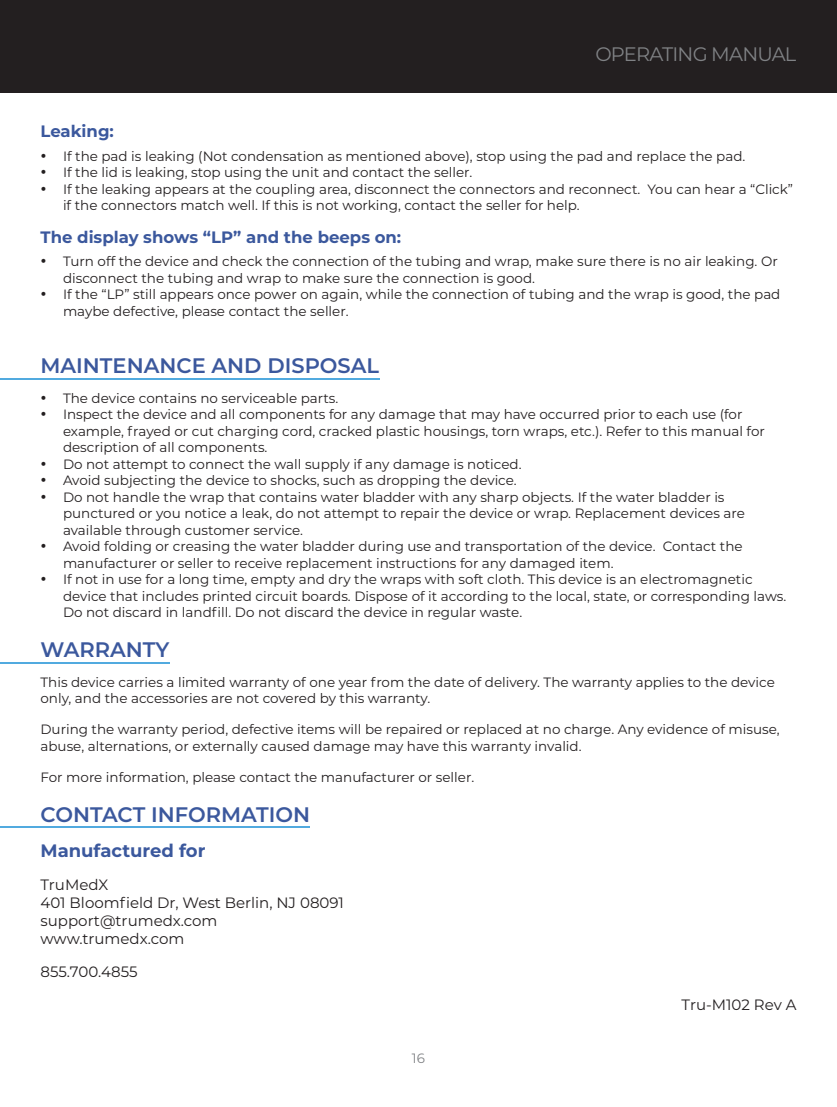
<style>
.page{position:relative;width:837px;height:1107px;background:#fff}
.page>*{position:absolute;margin:0;border:0;box-sizing:border-box;transform-origin:0 0}
.section_header{font:600 21px "Montserrat";color:#3b589d}
.t1{font:19.5px "Montserrat";letter-spacing:-.04em;color:#808285}
.t2{font:700 18px "Montserrat";color:#3b589d}
.sub-head{font:700 16.5px "Montserrat";color:#3b589d}
.t3{font:15px/18px "Montserrat";color:#231f20}
.Main_Bodycopy{font:13.5px/16.5px "Montserrat";color:#231f20}
.t4{font:13.5px "Montserrat";color:#808285}
</style>
<div class="page">
<div style="left:0;top:0;width:824px;height:93px;background:#231f20"></div>
<div style="left:796px;top:0;width:41px;height:93px;background:#231f20"></div>
<hr style="left:0;top:378px;width:380px;height:2px;background:#51aadf">
<hr style="left:0;top:663px;width:169px;height:1px;background:#51aadf">
<hr style="left:0;top:826px;width:309px;height:2px;background:#51aadf">
<h2 class="t1" style="left:595px;top:41px;width:203px">OPERATING MANUAL</h2>
<p class="sub-head" style="left:40px;top:120px;width:75px">Leaking:</p>
<p class="Main_Bodycopy" style="left:40px;top:147px;width:706px">• If the pad is leaking (Not condensation as mentioned above), stop using the pad and replace the pad.</p>
<p class="Main_Bodycopy" style="left:40px;top:164px;width:433px">• If the lid is leaking, stop using the unit and contact the seller.</p>
<p class="Main_Bodycopy" style="left:63px;top:180px;width:732px;text-indent:-22px">• If the leaking appears at the coupling area, disconnect the connectors and reconnect. You can hear a “Click” if the connectors match well. If this is not working, contact the seller for help.</p>
<p class="sub-head" style="left:40px;top:225px;width:362px">The display shows “LP” and the beeps on:</p>
<p class="Main_Bodycopy" style="left:63px;top:253px;width:716px;text-indent:-22px">• Turn off the device and check the connection of the tubing and wrap, make sure there is no air leaking. Or disconnect the tubing and wrap to make sure the connection is good.</p>
<p class="Main_Bodycopy" style="left:63px;top:286px;width:719px;text-indent:-22px">• If the “LP” still appears once power on again, while the connection of tubing and the wrap is good, the pad maybe defective, please contact the seller.</p>
<p class="section_header" style="left:40px;top:350px;width:340px">MAINTENANCE AND DISPOSAL</p>
<p class="Main_Bodycopy" style="left:40px;top:389px;width:299px">• The device contains no serviceable parts.</p>
<p class="Main_Bodycopy" style="left:63px;top:406px;width:703px;text-indent:-22px">• Inspect the device and all components for any damage that may have occurred prior to each use (for example, frayed or cut charging cord, cracked plastic housings, torn wraps, etc.). Refer to this manual for description of all components.</p>
<p class="Main_Bodycopy" style="left:40px;top:455px;width:483px">• Do not attempt to connect the wall supply if any damage is noticed.</p>
<p class="Main_Bodycopy" style="left:40px;top:472px;width:478px">• Avoid subjecting the device to shocks, such as dropping the device.</p>
<p class="Main_Bodycopy" style="left:63px;top:488px;width:683px;text-indent:-22px">• Do not handle the wrap that contains water bladder with any sharp objects. If the water bladder is punctured or you notice a leak, do not attempt to repair the device or wrap. Replacement devices are available through customer service.</p>
<p class="Main_Bodycopy" style="left:63px;top:538px;width:681px;text-indent:-22px">• Avoid folding or creasing the water bladder during use and transportation of the device. Contact the manufacturer or seller to receive replacement instructions for any damaged item.</p>
<p class="Main_Bodycopy" style="left:63px;top:571px;width:725px;text-indent:-22px">• If not in use for a long time, empty and dry the wraps with soft cloth. This device is an electromagnetic device that includes printed circuit boards. Dispose of it according to the local, state, or corresponding laws.<br>Do not discard in landfill. Do not discard the device in regular waste.</p>
<p class="section_header" style="left:40px;top:635px;width:130px">WARRANTY</p>
<p class="Main_Bodycopy" style="left:40px;top:674px;width:736px">This device carries a limited warranty of one year from the date of delivery. The warranty applies to the device only, and the accessories are not covered by this warranty.</p>
<p class="Main_Bodycopy" style="left:40px;top:721px;width:741px">During the warranty period, defective items will be repaired or replaced at no charge. Any evidence of misuse, abuse, alternations, or externally caused damage may have this warranty invalid.</p>
<p class="Main_Bodycopy" style="left:40px;top:768px;width:435px">For more information, please contact the manufacturer or seller.</p>
<p class="section_header" style="left:40px;top:800px;width:271px">CONTACT INFORMATION</p>
<p class="t2" style="left:40px;top:838px;width:166px">Manufactured for</p>
<p class="t3" style="left:40px;top:875px;width:305px">TruMedX<br>401 Bloomfield Dr, West Berlin, NJ 08091 support@trumedx.com www.trumedx.com</p>
<p class="t3" style="left:40px;top:962px;width:99px">855.700.4855</p>
<p class="t3" style="left:682px;top:995px;width:116px">Tru-M102 Rev A</p>
<p class="t4" style="left:412px;top:1049px;width:15px">16</p>
</div>
